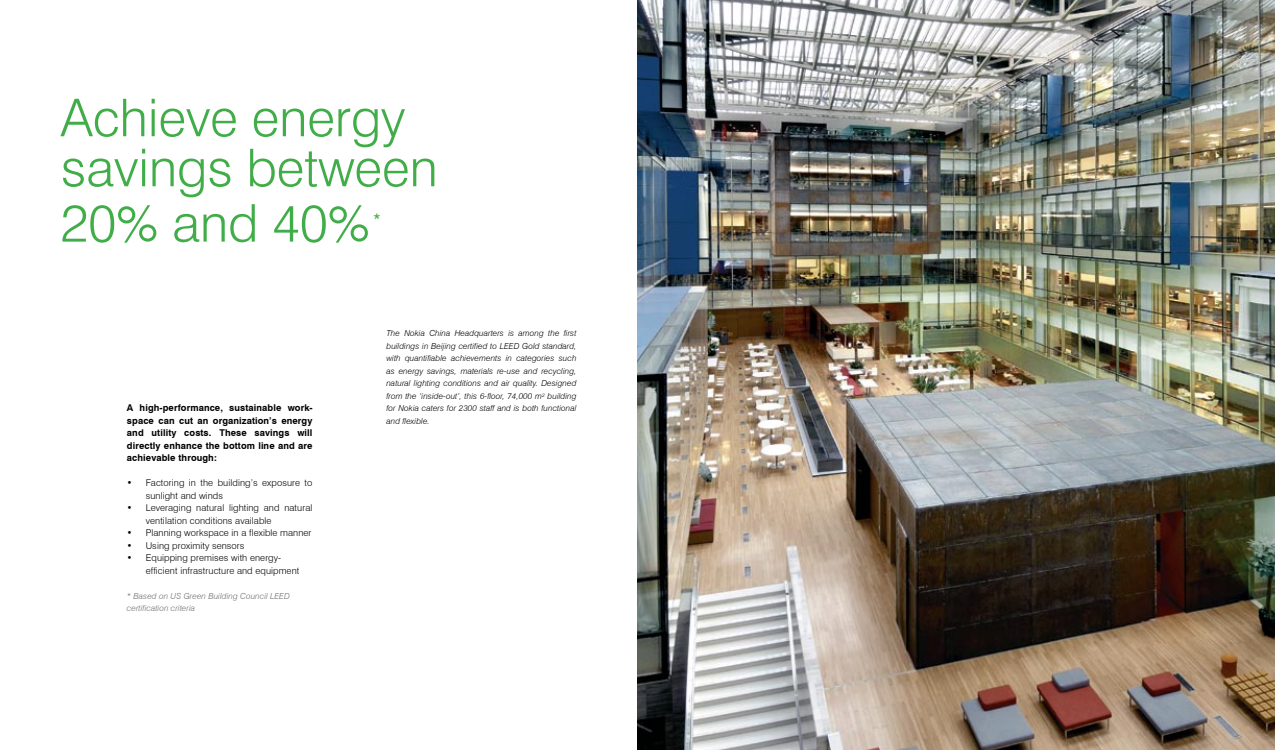
<style>
.page{position:relative;width:1275px;height:750px;background:#fff}
.page>*{position:absolute;margin:0;border:0;box-sizing:border-box;transform-origin:0 0}
.t1{font:300 52.08px/50px "Swiss 721 BT";color:#41ad49}
.t2{font:italic 14.57px "Swiss 721 BT";color:#41ad49}
.t3{font:300 9.38px/12.5px "Swiss 721 BT";letter-spacing:.01em;color:#000}
.t4{font:700 9.38px/12.5px "Swiss 721 BT";letter-spacing:.01em;color:#000;text-align:justify}
.t5{font:italic 300 8.32px/12.5px "Swiss 721 BT";letter-spacing:.01em;color:#000;text-align:justify}
.t6{font:italic 300 8.32px/12.5px "Swiss 721 BT";letter-spacing:.01em;color:#6d6f71}
</style>
<div class="page">
<img style="left:638px;top:0;width:637px;height:750px">
<h1 class="t1" style="left:61px;top:92px;width:379px">Achieve energy savings between</h1>
<h1 class="t1" style="left:61px;top:198px;width:311px">20% and 40%</h1>
<h2 class="t2" style="left:373px;top:210px;width:9px">*</h2>
<p class="t4" style="left:127px;top:402px;width:187px">A high-performance, sustainable work&shy;space can cut an organization’s energy and utility costs. These savings will directly enhance the bottom line and are achievable through:</p>
<p class="t3" style="left:146px;top:477px;width:168px;text-indent:-19px">• Factoring in the building’s exposure to sunlight and winds</p>
<p class="t3" style="left:146px;top:502px;width:168px;text-indent:-19px">• Leveraging natural lighting and natural ventilation conditions available</p>
<p class="t3" style="left:127px;top:527px;width:186px">• Planning workspace in a flexible manner</p>
<p class="t3" style="left:127px;top:539px;width:119px">• Using proximity sensors</p>
<p class="t3" style="left:146px;top:552px;width:155px;text-indent:-19px">• Equipping premises with energy&shy;efficient infrastructure and equipment</p>
<p class="t6" style="left:127px;top:589px;width:164px">* Based on US Green Building Council LEED certification criteria</p>
<p class="t5" style="left:386px;top:327px;width:192px">The Nokia China Headquarters is among the first buildings in Beijing certified to LEED Gold standard, with quantifiable achievements in categories such as energy savings, materials re-use and recycling, natural lighting conditions and air quality. Designed from the ‘inside-out’, this 6-floor, 74,000 m<sup>2</sup> building for Nokia caters for 2300 staff and is both functional and flexible.</p>
</div>
